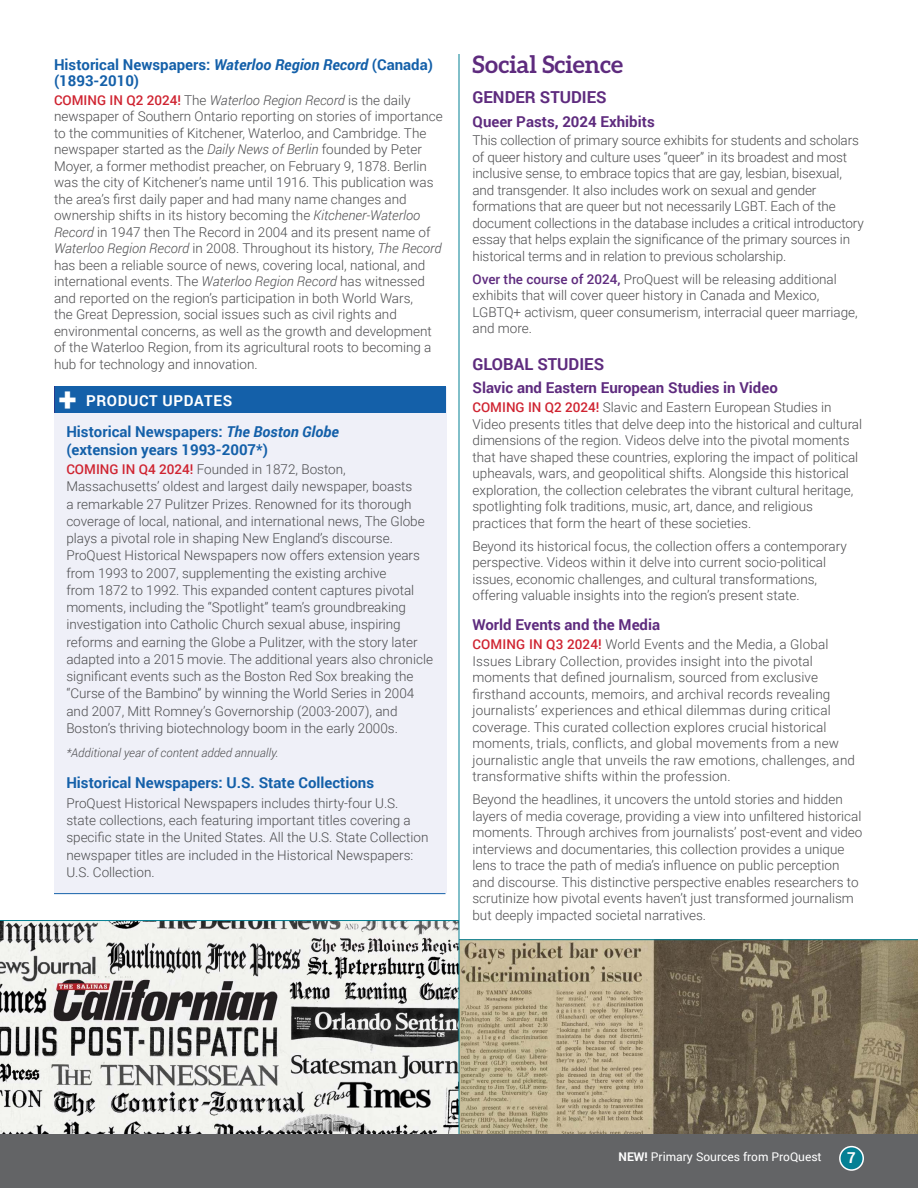
<style>
.page{position:relative;width:918px;height:1188px;background:#fff}
.page>*{position:absolute;margin:0;border:0;box-sizing:border-box;transform-origin:0 0}
.t1{font:700 24px "Aleo";color:#5e2b7e}
.t2{font:700 16.5px "Roboto";color:#5e2b7e}
.t3{font:700 15px/16.5px "Roboto";color:#1460a9}
.t4{font:700 15px "Roboto";color:#5e2b7e}
.t5{font:700 15px "Roboto";color:#fff}
.t6{font:300 13.5px/16.5px "Roboto";color:#4d4d4f}
.t7{font:italic 300 12px "Roboto";color:#4d4d4f}
.t8{font:12px "Roboto";color:#fff}
.s1{font-style:italic}
.s2{font-weight:500;color:#cf2330}
.s3{font-weight:900;font-size:33px;color:#fff}
.s4{color:#fff}
.s5{font-weight:500;color:#5e2b7e}
.s6{font-weight:700}
</style>
<div class="page">
<img style="left:0;top:921px;width:459px;height:213px">
<img style="left:460px;top:940px;width:458px;height:194px">
<hr style="left:459px;top:54px;width:1px;height:1095px;background:#058094">
<hr style="left:0;top:920px;width:459px;height:1px;background:#058094">
<hr style="left:459px;top:939px;width:459px;height:1px;background:#058094">
<div style="left:0;top:1134px;width:918px;height:54px;background:#636466"></div>
<div style="left:840px;top:1147px;width:23px;height:23px;background:#058094;border-radius:50%"></div>
<div style="left:839px;top:1146px;width:25px;height:25px;border:2px solid #fff;border-radius:50%"></div>
<div style="left:54px;top:387px;width:392px;height:505px;background:#eff0f8"></div>
<div style="left:54px;top:386px;width:27px;height:27px;background:#293a8d"></div>
<div style="left:55px;top:386px;width:391px;height:27px;background:#1460a9"></div>
<hr style="left:54px;top:893px;width:392px;height:1px;background:#1460a9">
<p class="t3" style="left:54px;top:56px;width:381px">Historical Newspapers: <span class="s1">Waterloo Region Record</span> (Canada) (1893-2010)</p>
<p class="t6" style="left:54px;top:91px;width:390px"><span class="s2">COMING IN Q2 2024!</span> The <span class="s1">Waterloo Region Record</span> is the daily newspaper of Southern Ontario reporting on stories of importance to the communities of Kitchener, Waterloo, and Cambridge. The newspaper started as the <span class="s1">Daily News of Berlin</span> founded by Peter Moyer, a former methodist preacher, on February 9, 1878. Berlin was the city of Kitchener’s name until 1916. This publication was the area’s first daily paper and had many name changes and ownership shifts in its history becoming the <span class="s1">Kitchener-Waterloo Record</span> in 1947 then The Record in 2004 and its present name of <span class="s1">Waterloo Region Record</span> in 2008. Throughout its history, <span class="s1">The Record </span>has been a reliable source of news, covering local, national, and international events. The <span class="s1">Waterloo Region Record</span> has witnessed and reported on the region’s participation in both World Wars,<br>the Great Depression, social issues such as civil rights and environmental concerns, as well as the growth and development of the Waterloo Region, from its agricultural roots to becoming a hub for technology and innovation.</p>
<p class="t3" style="left:66px;top:385px;width:274px;line-height:30.8px;text-indent:-8px"><span class="s3">+</span> <span class="s4">PRODUCT UPDATES<br></span>Historical Newspapers: <span class="s1">The Boston Globe</span></p>
<p class="t3" style="left:66px;top:441px;width:203px">(extension years 1993-2007*)</p>
<p class="t6" style="left:66px;top:460px;width:368px;line-height:17.2px"><span class="s2">COMING IN Q4 2024!</span> Founded in 1872, Boston, Massachusetts’ oldest and largest daily newspaper, boasts<br>a remarkable 27 Pulitzer Prizes. Renowned for its thorough coverage of local, national, and international news, The Globe plays a pivotal role in shaping New England’s discourse.<br>ProQuest Historical Newspapers now offers extension years from 1993 to 2007, supplementing the existing archive<br>from 1872 to 1992. This expanded content captures pivotal moments, including the “Spotlight” team’s groundbreaking investigation into Catholic Church sexual abuse, inspiring reforms and earning the Globe a Pulitzer, with the story later adapted into a 2015 movie. The additional years also chronicle significant events such as the Boston Red Sox breaking the “Curse of the Bambino” by winning the World Series in 2004 and 2007, Mitt Romney’s Governorship (2003-2007), and Boston’s thriving biotechnology boom in the early 2000s.</p>
<p class="t7" style="left:66px;top:744px;width:214px">*Additional year of content added annually.</p>
<p class="t3" style="left:66px;top:774px;width:309px">Historical Newspapers: U.S. State Collections</p>
<p class="t6" style="left:66px;top:794px;width:364px;line-height:17.2px">ProQuest Historical Newspapers includes thirty-four U.S. state collections, each featuring important titles covering a specific state in the United States. All the U.S. State Collection newspaper titles are included in the Historical Newspapers:<br>U.S. Collection.</p>
<h1 class="t1" style="left:472px;top:51px;width:152px">Social Science</h1>
<p class="t2" style="left:472px;top:86px;width:136px">GENDER STUDIES</p>
<p class="t4" style="left:472px;top:111px;width:184px">Queer Pasts, 2024 Exhibits</p>
<p class="t6" style="left:472px;top:132px;width:393px">This collection of primary source exhibits for students and scholars of queer history and culture uses “queer” in its broadest and most inclusive sense, to embrace topics that are gay, lesbian, bisexual, and transgender. It also includes work on sexual and gender formations that are queer but not necessarily LGBT. Each of the document collections in the database includes a critical introductory essay that helps explain the significance of the primary sources in historical terms and in relation to previous scholarship.</p>
<p class="t6" style="left:472px;top:270px;width:387px"><span class="s5">Over the course of 2024,</span> ProQuest will be releasing additional exhibits that will cover queer history in Canada and Mexico, LGBTQ+ activism, queer consumerism, interracial queer marriage, and more.</p>
<p class="t2" style="left:472px;top:353px;width:133px">GLOBAL STUDIES</p>
<p class="t4" style="left:472px;top:378px;width:307px">Slavic and Eastern European Studies in Video</p>
<p class="t6" style="left:472px;top:399px;width:391px"><span class="s2">COMING IN Q2 2024!</span> Slavic and Eastern European Studies in Video presents titles that delve deep into the historical and cultural dimensions of the region. Videos delve into the pivotal moments that have shaped these countries, exploring the impact of political upheavals, wars, and geopolitical shifts. Alongside this historical exploration, the collection celebrates the vibrant cultural heritage, spotlighting folk traditions, music, art, dance, and religious practices that form the heart of these societies.</p>
<p class="t6" style="left:472px;top:537px;width:376px">Beyond its historical focus, the collection offers a contemporary perspective. Videos within it delve into current socio-political issues, economic challenges, and cultural transformations, offering valuable insights into the region’s present state.</p>
<p class="t4" style="left:472px;top:614px;width:189px">World Events and the Media</p>
<p class="t6" style="left:472px;top:636px;width:384px"><span class="s2">COMING IN Q3 2024!</span> World Events and the Media, a Global Issues Library Collection, provides insight into the pivotal moments that defined journalism, sourced from exclusive firsthand accounts, memoirs, and archival records revealing journalists’ experiences and ethical dilemmas during critical coverage. This curated collection explores crucial historical moments, trials, conflicts, and global movements from a new journalistic angle that unveils the raw emotions, challenges, and transformative shifts within the profession.</p>
<p class="t6" style="left:472px;top:791px;width:391px">Beyond the headlines, it uncovers the untold stories and hidden layers of media coverage, providing a view into unfiltered historical moments. Through archives from journalists’ post-event and video interviews and documentaries, this collection provides a unique lens to trace the path of media’s influence on public perception and discourse. This distinctive perspective enables researchers to scrutinize how pivotal events haven’t just transformed journalism but deeply impacted societal narratives.</p>
<p class="t8" style="left:619px;top:1149px;width:205px"><span class="s6">NEW!</span> Primary Sources from ProQuest</p>
<p class="t5" style="left:847px;top:1147px;width:10px">7</p>
</div>
